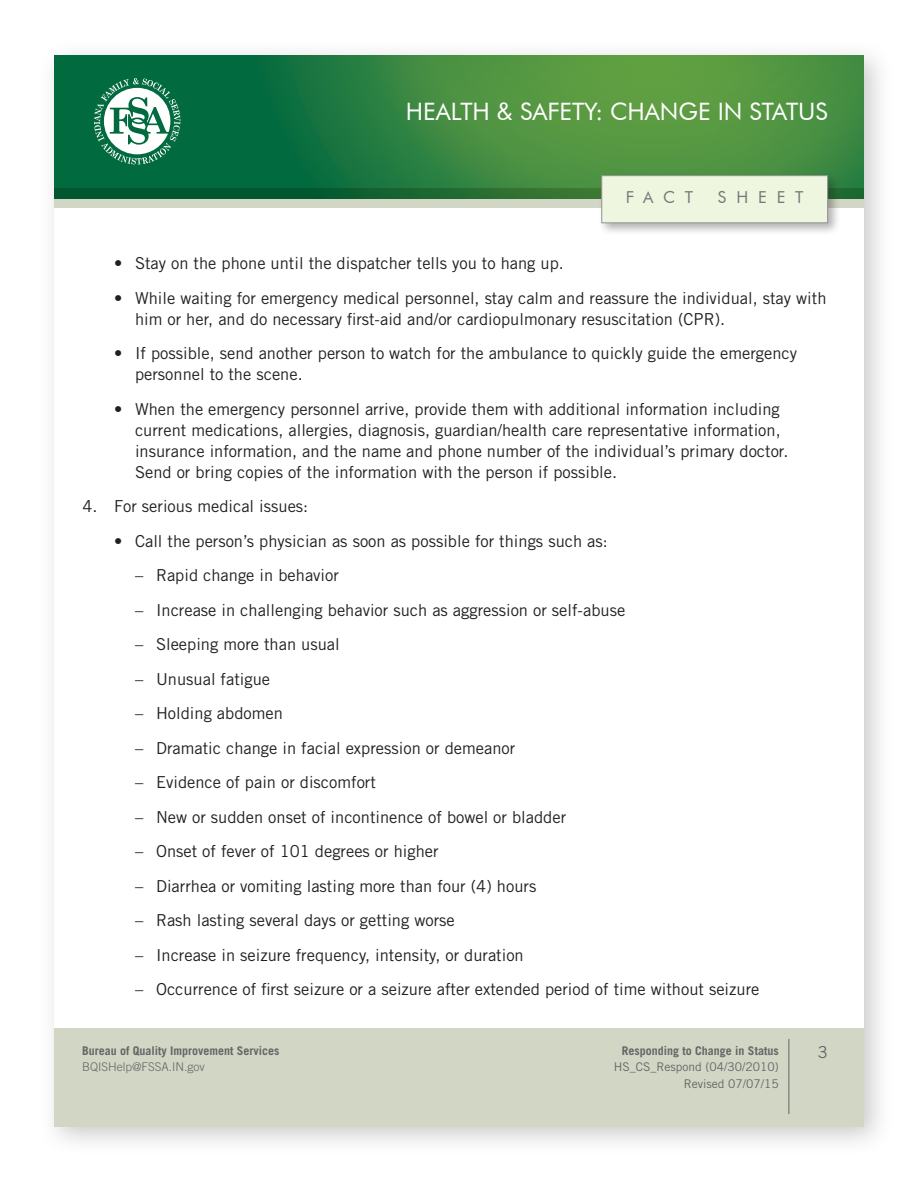
<style>
.page{position:relative;width:918px;height:1188px;background:#fff}
.page>*{position:absolute;margin:0;border:0;box-sizing:border-box;transform-origin:0 0}
.t1{font:24px "Futura BT";color:#fff}
.t2{font:16.5px/21px "Trade Gothic";color:#231f20}
.t3{font:16.5px "Futura BT";letter-spacing:.6em;color:#797879}
.t4{font:16.5px "Trade Gothic";color:#656568}
.t5{font:700 12px "Trade Gothic";color:#656568}
.t6{font:12px/16.5px "Trade Gothic";color:#656568;text-align:right}
.t7{font:300 12px "Trade Gothic";color:#656568}
</style>
<div class="page">
<div style="left:38px;top:40px;width:856px;height:1115px;background:#656568;opacity:.35"></div>
<div style="left:55px;top:56px;width:809px;height:1070px;background:#fff"></div>
<div style="left:55px;top:1028px;width:809px;height:99px;background:#d2d6c4"></div>
<hr style="left:789px;top:1039px;width:1px;height:75px;background:#656568">
<div style="left:48px;top:50px;width:818px;height:151px;background:#016a3f;opacity:.45"></div>
<svg style="left:94px;top:78px;width:86px;height:86px"></svg>
<svg style="left:55px;top:188px;width:809px;height:19px;background:#63926e"></svg>
<div style="left:598px;top:172px;width:243px;height:64px;background:#231f20;opacity:.35"></div>
<div style="left:602px;top:176px;width:226px;height:47px;background:#eff6e0;border:1px solid #939292"></div>
<h1 class="t1" style="left:406px;top:97px;width:423px">HEALTH &amp; SAFETY: CHANGE IN STATUS</h1>
<p class="t3" style="left:626px;top:187px;width:69px">FACT</p>
<p class="t3" style="left:718px;top:187px;width:87px">SHEET</p>
<p class="t2" style="left:114px;top:253px;width:451px">• Stay on the phone until the dispatcher tells you to hang up.</p>
<p class="t2" style="left:135px;top:287px;width:693px;text-indent:-21px">• While waiting for emergency medical personnel, stay calm and reassure the individual, stay with him or her, and do necessary first-aid and/or cardiopulmonary resuscitation (CPR).</p>
<p class="t2" style="left:135px;top:343px;width:664px;text-indent:-21px">• If possible, send another person to watch for the ambulance to quickly guide the emergency personnel to the scene.</p>
<p class="t2" style="left:135px;top:398px;width:655px;text-indent:-21px">• When the emergency personnel arrive, provide them with additional information including current medications, allergies, diagnosis, guardian/health care representative information, insurance information, and the name and phone number of the individual’s primary doctor.<br>Send or bring copies of the information with the person if possible.</p>
<p class="t2" style="left:83px;top:496px;width:227px">4. For serious medical issues:</p>
<p class="t2" style="left:114px;top:530px;width:495px">• Call the person’s physician as soon as possible for things such as:</p>
<p class="t2" style="left:135px;top:565px;width:205px">– Rapid change in behavior</p>
<p class="t2" style="left:135px;top:599px;width:492px">– Increase in challenging behavior such as aggression or self-abuse</p>
<p class="t2" style="left:135px;top:634px;width:206px">– Sleeping more than usual</p>
<p class="t2" style="left:135px;top:668px;width:137px">– Unusual fatigue</p>
<p class="t2" style="left:135px;top:703px;width:149px">– Holding abdomen</p>
<p class="t2" style="left:135px;top:737px;width:382px">– Dramatic change in facial expression or demeanor</p>
<p class="t2" style="left:135px;top:772px;width:242px">– Evidence of pain or discomfort</p>
<p class="t2" style="left:135px;top:806px;width:433px">– New or sudden onset of incontinence of bowel or bladder</p>
<p class="t2" style="left:135px;top:841px;width:305px">– Onset of fever of 101 degrees or higher</p>
<p class="t2" style="left:135px;top:875px;width:403px">– Diarrhea or vomiting lasting more than four (4) hours</p>
<p class="t2" style="left:135px;top:910px;width:321px">– Rash lasting several days or getting worse</p>
<p class="t2" style="left:135px;top:944px;width:390px">– Increase in seizure frequency, intensity, or duration</p>
<p class="t2" style="left:135px;top:979px;width:626px">– Occurrence of first seizure or a seizure after extended period of time without seizure</p>
<p class="t5" style="left:82px;top:1043px;width:199px">Bureau of Quality Improvement Services</p>
<p class="t7" style="left:82px;top:1060px;width:124px">BQISHelp@FSSA.IN.gov</p>
<p class="t5" style="left:622px;top:1043px;width:158px">Responding to Change in Status</p>
<p class="t4" style="left:818px;top:1042px;width:12px">3</p>
<p class="t6" style="left:614px;top:1059px;width:166px">HS_CS_Respond (04/30/2010)<br>Revised 07/07/15</p>
</div>
